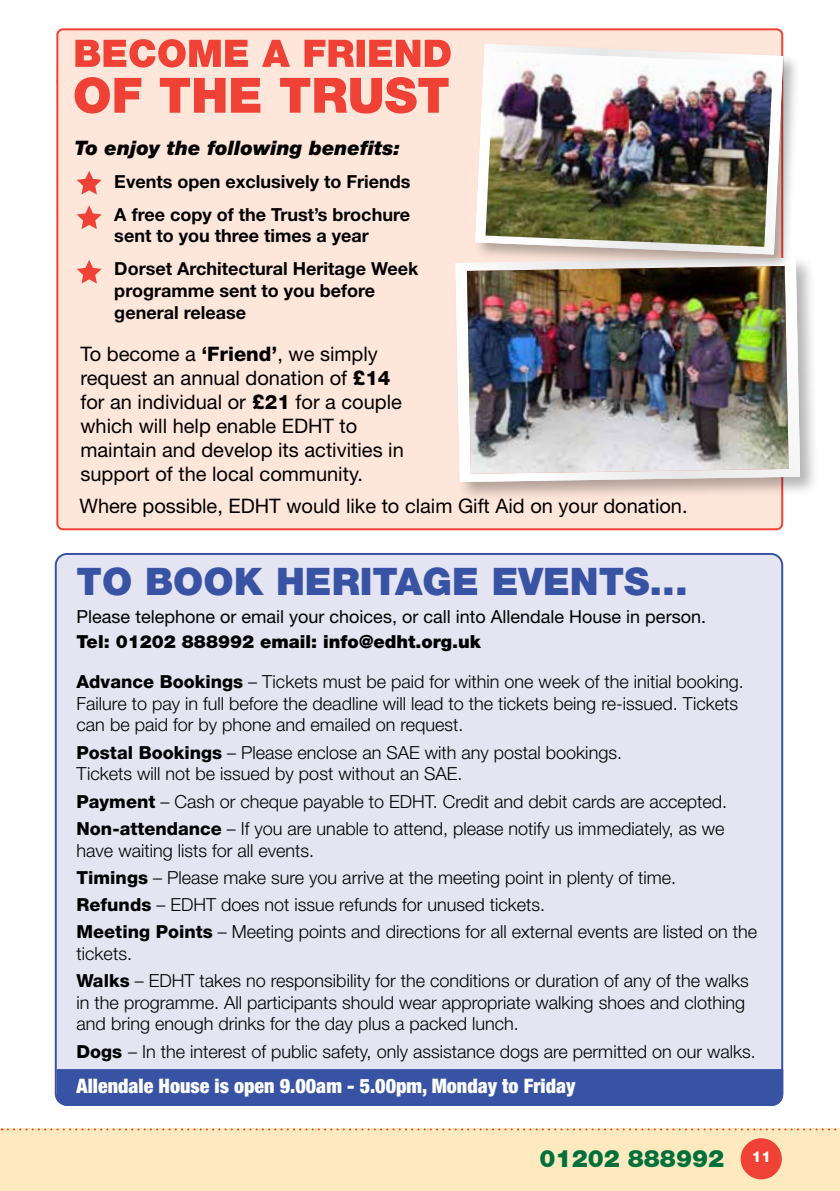
<style>
.page{position:relative;width:840px;height:1191px;background:#fff}
.page>*{position:absolute;margin:0;border:0;box-sizing:border-box;transform-origin:0 0}
.t1{font:900 38px "Helvetica Neue LT";color:#3953a4}
.t2{font:900 24px "Helvetica Neue LT";color:#00703c}
.t3{font:20px/24px "Helvetica Neue LT";color:#000}
.t4{font:900 condensed 20px "Helvetica Neue LT";color:#fff}
.t5{font:italic 900 20px "Helvetica Neue LT";color:#000}
.t6{font:300 18px/27.2px "Helvetica Neue LT";color:#000}
.t7{font:700 18px/33px "Helvetica Neue LT";color:#000}
.t8{font:18px "Helvetica Neue LT";color:#000}
.t9{font:900 18px "Helvetica Neue LT";color:#000}
.s1{font-weight:800}
</style>
<div class="page">
<div style="left:56px;top:554px;width:725px;height:551px;background:#e4e4f3;border-radius:11px"></div>
<div style="left:57px;top:1069px;width:725px;height:37px;background:#3953a4"></div>
<div style="left:57px;top:29px;width:724px;height:500px;background:#fee6db;border-radius:6px"></div>
<svg style="left:75px;top:77px;width:373px;height:36px"></svg>
<svg style="left:75px;top:39px;width:375px;height:28px"></svg>
<div style="left:452px;top:254px;width:367px;height:248px;background:#000;opacity:.3"></div>
<svg style="left:455px;top:258px;width:344px;height:224px"></svg>
<img style="left:466px;top:266px;width:322px;height:208px">
<div style="left:472px;top:42px;width:328px;height:230px;background:#000;opacity:.3"></div>
<svg style="left:475px;top:44px;width:307px;height:210px"></svg>
<img style="left:485px;top:52px;width:287px;height:195px">
<svg style="left:77px;top:171px;width:25px;height:23px"></svg>
<svg style="left:77px;top:205px;width:25px;height:24px"></svg>
<svg style="left:77px;top:260px;width:25px;height:23px"></svg>
<div style="left:1px;top:1128px;width:838px;height:63px;background:#ffeac0"></div>
<svg style="left:2px;top:1128px;width:838px;height:2px"></svg>
<div style="left:740px;top:1138px;width:41px;height:41px;background:#ef4135;border-radius:50%"></div>
<p class="t5" style="left:75px;top:136px;width:327px">To enjoy the following benefits:</p>
<p class="t7" style="left:114px;top:165px;width:298px">Events open exclusively to Friends<br>A free copy of the Trust’s brochure</p>
<p class="t7" style="left:114px;top:219px;width:305px">sent to you three times a year<br>Dorset Architectural Heritage Week</p>
<p class="t7" style="left:114px;top:279px;width:262px;line-height:21.6px">programme sent to you before general release</p>
<p class="t3" style="left:80px;top:341px;width:325px">To become a <span class="s1">‘Friend’</span>, we simply request an annual donation of <span class="s1">£14 </span>for an individual or <span class="s1">£21</span> for a couple which will help enable EDHT to maintain and develop its activities in support of the local community.</p>
<p class="t3" style="left:79px;top:494px;width:609px">Where possible, EDHT would like to claim Gift Aid on your donation.</p>
<h1 class="t1" style="left:77px;top:558px;width:612px">TO BOOK HERITAGE EVENTS...</h1>
<p class="t8" style="left:77px;top:605px;width:630px">Please telephone or email your choices, or call into Allendale House in person.</p>
<p class="t9" style="left:77px;top:630px;width:405px">Tel: 01202 888992 email: info@edht.org.uk</p>
<p class="t6" style="left:77px;top:670px;width:668px;line-height:21.6px"><span class="s1">Advance Bookings</span> – Tickets must be paid for within one week of the initial booking.<br>Failure to pay in full before the deadline will lead to the tickets being re-issued. Tickets can be paid for by phone and emailed on request.</p>
<p class="t6" style="left:77px;top:741px;width:546px;line-height:21.6px"><span class="s1">Postal Bookings</span> – Please enclose an SAE with any postal bookings.<br>Tickets will not be issued by post without an SAE.</p>
<p class="t6" style="left:77px;top:787px;width:651px"><span class="s1">Payment</span> – Cash or cheque payable to EDHT. Credit and debit cards are accepted.<br><span class="s1">Non-attendance</span> – If you are unable to attend, please notify us immediately, as we</p>
<p class="t6" style="left:77px;top:836px;width:681px">have waiting lists for all events.<br><span class="s1">Timings</span> – Please make sure you arrive at the meeting point in plenty of time.<br><span class="s1">Refunds</span> – EDHT does not issue refunds for unused tickets.<br><span class="s1">Meeting Points</span> – Meeting points and directions for all external events are listed on the</p>
<p class="t6" style="left:77px;top:939px;width:673px">tickets.<br><span class="s1">Walks</span> – EDHT takes no responsibility for the conditions or duration of any of the walks</p>
<p class="t6" style="left:77px;top:991px;width:669px;line-height:21.6px">in the programme. All participants should wear appropriate walking shoes and clothing and bring enough drinks for the day plus a packed lunch.</p>
<p class="t6" style="left:77px;top:1037px;width:680px"><span class="s1">Dogs</span> – In the interest of public safety, only assistance dogs are permitted on our walks.</p>
<p class="t4" style="left:77px;top:1073px;width:500px">Allendale House is open 9.00am - 5.00pm, Monday to Friday</p>
<h2 class="t2" style="left:539px;top:1144px;width:232px">01202 888992 <sup>11</sup></h2>
</div>
